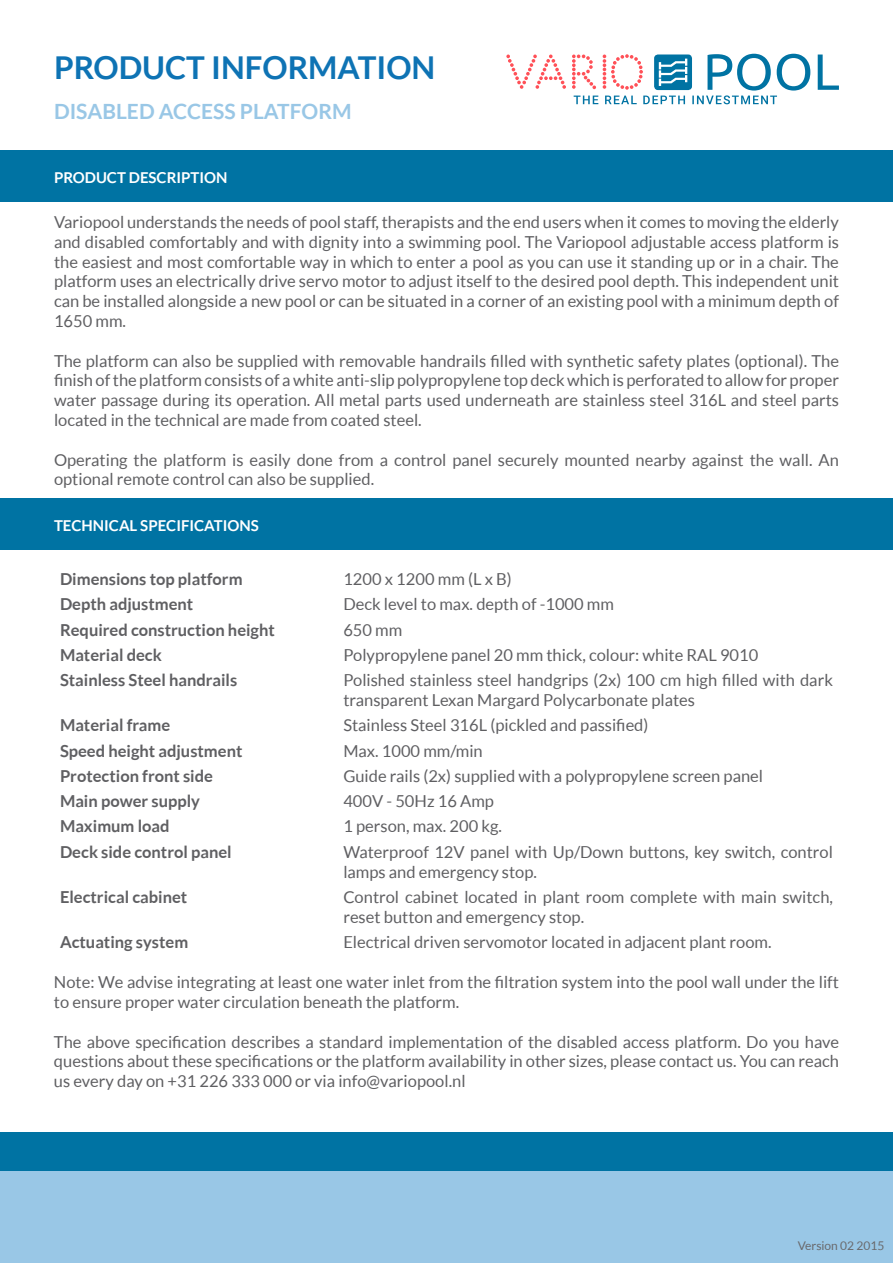
<style>
.page{position:relative;width:893px;height:1263px;background:#fff}
.page>*{position:absolute;margin:0;border:0;box-sizing:border-box;transform-origin:0 0}
.t1{font:700 31.5px "Lato";color:#0e73b4}
.t2{font:700 21px "Lato";color:#99c7e6}
.t3{font:16.5px/19.8px "Lato";color:#5f5f62}
.t4{font:700 16.5px "Lato";color:#5f5f62}
.t5{font:700 15px "Lato";color:#fff}
.t6{font:12px "Lato";color:#69696c}
</style>
<div class="page">
<div style="left:0;top:1132px;width:893px;height:42px;background:#0073a3"></div>
<div style="left:0;top:1172px;width:893px;height:91px;background:#99c7e6"></div>
<hr style="left:892px;top:31px;width:1px;height:51px;background:#0073a3">
<div style="left:0;top:151px;width:893px;height:51px;background:#0073a3"></div>
<div style="left:0;top:498px;width:893px;height:51px;background:#0073a3"></div>
<svg style="left:506px;top:55px;width:60px;height:34px"></svg>
<svg style="left:572px;top:54px;width:267px;height:50px"></svg>
<h1 class="t1" style="left:54px;top:50px;width:383px">PRODUCT INFORMATION</h1>
<p class="t2" style="left:54px;top:99px;width:299px">DISABLED ACCESS PLATFORM</p>
<p class="t5" style="left:54px;top:169px;width:175px">PRODUCT DESCRIPTION</p>
<p class="t3" style="left:54px;top:212px;width:787px;text-align:justify">Variopool understands the needs of pool staff, therapists and the end users when it comes to moving the elderly and disabled comfortably and with dignity into a swimming pool. The Variopool adjustable access platform is the easiest and most comfortable way in which to enter a pool as you can use it standing up or in a chair. The platform uses an electrically drive servo motor to adjust itself to the desired pool depth. This independent unit can be installed alongside a new pool or can be situated in a corner of an existing pool with a minimum depth of 1650 mm.</p>
<p class="t3" style="left:54px;top:351px;width:786px;text-align:justify">The platform can also be supplied with removable handrails filled with synthetic safety plates (optional). The finish of the platform consists of a white anti-slip polypropylene top deck which is perforated to allow for proper water passage during its operation. All metal parts used underneath are stainless steel 316L and steel parts located in the technical are made from coated steel.</p>
<p class="t3" style="left:54px;top:450px;width:786px">Operating the platform is easily done from a control panel securely mounted nearby against the wall. An optional remote control can also be supplied.</p>
<p class="t5" style="left:54px;top:517px;width:206px">TECHNICAL SPECIFICATIONS</p>
<p class="t4" style="left:60px;top:570px;width:184px">Dimensions top platform</p>
<p class="t3" style="left:343px;top:569px;width:170px">1200 x 1200 mm (L x B)</p>
<p class="t4" style="left:60px;top:595px;width:135px">Depth adjustment</p>
<p class="t3" style="left:343px;top:594px;width:272px">Deck level to max. depth of -1000 mm</p>
<p class="t4" style="left:60px;top:620px;width:216px">Required construction height</p>
<p class="t3" style="left:343px;top:620px;width:60px">650 mm</p>
<p class="t4" style="left:60px;top:645px;width:103px">Material deck</p>
<p class="t3" style="left:343px;top:645px;width:416px">Polypropylene panel 20 mm thick, colour: white RAL 9010</p>
<p class="t4" style="left:60px;top:671px;width:179px">Stainless Steel handrails</p>
<p class="t3" style="left:343px;top:670px;width:491px">Polished stainless steel handgrips (2x) 100 cm high filled with dark transparent Lexan Margard Polycarbonate plates</p>
<p class="t4" style="left:60px;top:716px;width:112px">Material frame</p>
<p class="t3" style="left:343px;top:715px;width:307px">Stainless Steel 316L (pickled and passified)</p>
<p class="t4" style="left:60px;top:741px;width:184px">Speed height adjustment</p>
<p class="t3" style="left:343px;top:741px;width:141px">Max. 1000 mm/min</p>
<p class="t4" style="left:60px;top:766px;width:154px">Protection front side</p>
<p class="t3" style="left:343px;top:766px;width:421px">Guide rails (2x) supplied with a polypropylene screen panel</p>
<p class="t4" style="left:60px;top:792px;width:141px">Main power supply</p>
<p class="t3" style="left:343px;top:791px;width:152px">400V - 50Hz 16 Amp</p>
<p class="t4" style="left:60px;top:817px;width:111px">Maximum load</p>
<p class="t3" style="left:343px;top:816px;width:160px">1 person, max. 200 kg.</p>
<p class="t4" style="left:60px;top:842px;width:173px">Deck side control panel</p>
<p class="t3" style="left:343px;top:842px;width:491px">Waterproof 12V panel with Up/Down buttons, key switch, control lamps and emergency stop.</p>
<p class="t4" style="left:60px;top:887px;width:129px">Electrical cabinet</p>
<p class="t3" style="left:343px;top:887px;width:491px">Control cabinet located in plant room complete with main switch, reset button and emergency stop.</p>
<p class="t4" style="left:60px;top:932px;width:130px">Actuating system</p>
<p class="t3" style="left:343px;top:932px;width:430px">Electrical driven servomotor located in adjacent plant room.</p>
<p class="t3" style="left:54px;top:972px;width:786px">Note: We advise integrating at least one water inlet from the filtration system into the pool wall under the lift to ensure proper water circulation beneath the platform.</p>
<p class="t3" style="left:54px;top:1032px;width:786px;text-align:justify">The above specification describes a standard implementation of the disabled access platform. Do you have questions about these specifications or the platform availability in other sizes, please contact us. You can reach us every day on +31 226 333 000 or via info@variopool.nl</p>
<p class="t6" style="left:798px;top:1239px;width:88px">Version 02 2015</p>
</div>
